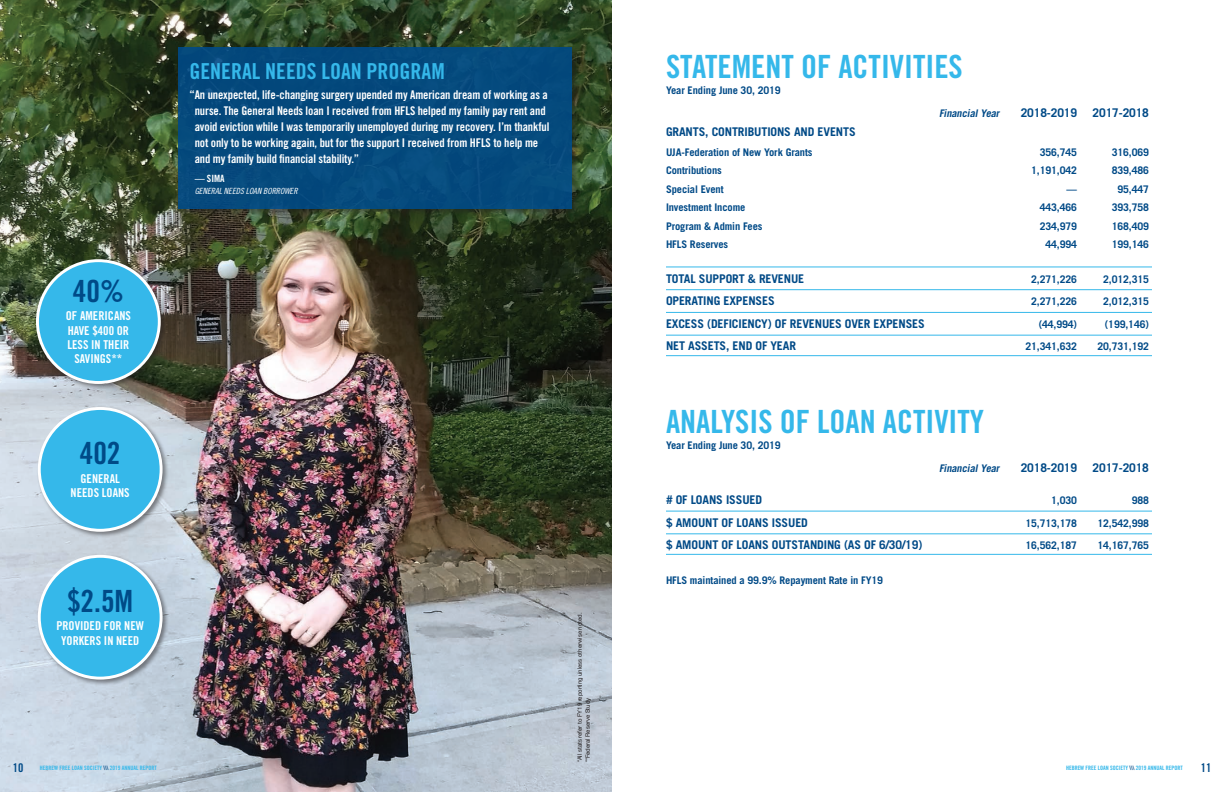
<style>
.page{position:relative;width:1224px;height:792px;background:#fff}
.page>*{position:absolute;margin:0;border:0;box-sizing:border-box;transform-origin:0 0}
.t1{font:32px "Trade Gothic Bold Cond Twenty";color:#35b8ea}
.t2{font:30.6px "Trade Gothic Bold Cond Twenty";color:#004a87}
.t3{font:22px "Trade Gothic Bold Cond Twenty";color:#35b8ea}
.t4{font:12.2px/14.3px "Trade Gothic Bold Cond Twenty";color:#fff;text-align:center}
.t5{font:12px/16px "Trade Gothic Bold Cond Twenty";letter-spacing:-.01em;color:#fff}
.comm_partners{font:700 12px "Trade Gothic";letter-spacing:-.01em;color:#004a87}
.t6{font:12px "Trade Gothic Bold Cond Twenty";color:#004a87}
.comm_partners-2{font:700 10.5px "Trade Gothic";letter-spacing:-.01em;color:#004a87}
.comm_partners-3{font:italic 700 10.5px "Trade Gothic";color:#004a87}
.t7{font:10px "Trade Gothic Bold Cond Twenty";color:#fff}
.t8{font:8.5px "Trade Gothic Cond Eighteen Obl";color:#fff}
.t9{font:6px "Trade Gothic Bold Cond Twenty";color:#35b8ea}
.t10{font:6px/8px "Helvetica Neue";letter-spacing:-.005em;color:#231f20}
.s1{color:#004a87}
</style>
<div class="page">
<img style="left:0;top:0;width:612px;height:792px">
<div style="left:176px;top:45px;width:405px;height:172px;background:#231f20;opacity:.5"></div>
<div style="left:179px;top:48px;width:393px;height:161px;background:#04497c"></div>
<div style="left:34px;top:257px;width:133px;height:133px;background:#231f20;opacity:.5"></div>
<div style="left:37px;top:261px;width:122px;height:122px;background:#35b8ea;border-radius:50%"></div>
<div style="left:36px;top:259px;width:125px;height:125px;border:3px solid #fff;border-radius:50%"></div>
<div style="left:36px;top:405px;width:133px;height:133px;background:#231f20;opacity:.5"></div>
<div style="left:39px;top:408px;width:122px;height:122px;background:#35b8ea;border-radius:50%"></div>
<div style="left:38px;top:407px;width:125px;height:125px;border:3px solid #fff;border-radius:50%"></div>
<div style="left:36px;top:553px;width:133px;height:133px;background:#231f20;opacity:.5"></div>
<div style="left:39px;top:556px;width:122px;height:122px;background:#35b8ea;border-radius:50%"></div>
<div style="left:38px;top:555px;width:125px;height:125px;border:3px solid #fff;border-radius:50%"></div>
<hr style="left:666px;top:267px;width:486px;height:1px;background:#35b8ea">
<hr style="left:666px;top:289px;width:486px;height:1px;background:#35b8ea">
<hr style="left:666px;top:312px;width:486px;height:1px;background:#35b8ea">
<hr style="left:666px;top:511px;width:486px;height:1px;background:#35b8ea">
<hr style="left:666px;top:335px;width:486px;height:1px;background:#35b8ea">
<hr style="left:666px;top:355px;width:486px;height:1px;background:#35b8ea">
<hr style="left:666px;top:534px;width:486px;height:1px;background:#35b8ea">
<hr style="left:666px;top:554px;width:486px;height:1px;background:#35b8ea">
<p class="t2" style="left:73px;top:272px;width:52px">40%</p>
<p class="t4" style="left:66px;top:309px;width:67px">OF AMERICANS<br>HAVE $400 OR<br>LESS IN THEIR<br>SAVINGS**</p>
<p class="t3" style="left:190px;top:58px;width:257px">GENERAL NEEDS LOAN PROGRAM</p>
<p class="t5" style="left:195px;top:87px;width:356px;text-indent:-5px">“An unexpected, life-changing surgery upended my American dream of working as a nurse. The General Needs loan I received from HFLS helped my family pay rent and avoid eviction while I was temporarily unemployed during my recovery. I’m thankful not only to be working again, but for the support I received from HFLS to help me and my family build financial stability.”</p>
<p class="t7" style="left:195px;top:173px;width:31px">— SIMA</p>
<p class="t8" style="left:195px;top:186px;width:104px">GENERAL NEEDS LOAN BORROWER</p>
<p class="t1" style="left:666px;top:48px;width:298px">STATEMENT OF ACTIVITIES</p>
<p class="comm_partners-2" style="left:666px;top:84px;width:116px">Year Ending June 30, 2019</p>
<p class="comm_partners-3" style="left:939px;top:107px;width:64px">FinancialYear</p>
<p class="comm_partners" style="left:1021px;top:106px;width:58px">2018-2019</p>
<p class="comm_partners" style="left:1093px;top:106px;width:58px">2017-2018</p>
<p class="comm_partners" style="left:666px;top:124px;width:191px">GRANTS, CONTRIBUTIONS AND EVENTS</p>
<p class="comm_partners-2" style="left:666px;top:146px;width:148px">UJA-Federation of New York Grants</p>
<p class="comm_partners-2" style="left:1040px;top:146px;width:39px">356,745</p>
<p class="comm_partners-2" style="left:1112px;top:146px;width:39px">316,069</p>
<p class="comm_partners-2" style="left:666px;top:164px;width:57px">Contributions</p>
<p class="comm_partners-2" style="left:1031px;top:164px;width:47px">1,191,042</p>
<p class="comm_partners-2" style="left:1112px;top:164px;width:39px">839,486</p>
<p class="comm_partners-2" style="left:666px;top:183px;width:59px">Special Event</p>
<p class="comm_partners-2" style="left:1067px;top:183px;width:12px">—</p>
<p class="comm_partners-2" style="left:1117px;top:183px;width:33px">95,447</p>
<p class="comm_partners-2" style="left:666px;top:201px;width:81px">Investment Income</p>
<p class="comm_partners-2" style="left:1040px;top:201px;width:39px">443,466</p>
<p class="comm_partners-2" style="left:1112px;top:201px;width:39px">393,758</p>
<p class="comm_partners-2" style="left:666px;top:220px;width:98px">Program &amp; Admin Fees</p>
<p class="comm_partners-2" style="left:1040px;top:220px;width:39px">234,979</p>
<p class="comm_partners-2" style="left:1112px;top:220px;width:39px">168,409</p>
<p class="comm_partners-2" style="left:666px;top:238px;width:64px">HFLS Reserves</p>
<p class="comm_partners-2" style="left:1046px;top:238px;width:33px">44,994</p>
<p class="comm_partners-2" style="left:1112px;top:238px;width:39px">199,146</p>
<p class="comm_partners" style="left:666px;top:271px;width:140px">TOTAL SUPPORT &amp; REVENUE</p>
<p class="comm_partners-2" style="left:1031px;top:273px;width:47px">2,271,226</p>
<p class="comm_partners-2" style="left:1103px;top:273px;width:47px">2,012,315</p>
<p class="comm_partners" style="left:666px;top:294px;width:110px">OPERATING EXPENSES</p>
<p class="comm_partners-2" style="left:1031px;top:295px;width:47px">2,271,226</p>
<p class="comm_partners-2" style="left:1103px;top:295px;width:47px">2,012,315</p>
<p class="comm_partners" style="left:666px;top:316px;width:260px">EXCESS (DEFICIENCY) OF REVENUES OVER EXPENSES</p>
<p class="comm_partners-2" style="left:1039px;top:318px;width:40px">(44,994)</p>
<p class="comm_partners-2" style="left:1105px;top:318px;width:46px">(199,146)</p>
<p class="comm_partners" style="left:666px;top:339px;width:132px">NET ASSETS, END OF YEAR</p>
<p class="comm_partners-2" style="left:1026px;top:340px;width:53px">21,341,632</p>
<p class="comm_partners-2" style="left:1097px;top:340px;width:53px">20,731,192</p>
<p class="t1" style="left:666px;top:402px;width:320px">ANALYSIS OF LOAN ACTIVITY</p>
<p class="comm_partners-2" style="left:666px;top:439px;width:116px">Year Ending June 30, 2019</p>
<p class="t2" style="left:80px;top:434px;width:42px">402</p>
<p class="t4" style="left:71px;top:471px;width:61px">GENERAL<br>NEEDS LOANS</p>
<p class="comm_partners-3" style="left:939px;top:461px;width:64px">FinancialYear</p>
<p class="comm_partners" style="left:1021px;top:460px;width:58px">2018-2019</p>
<p class="comm_partners" style="left:1093px;top:460px;width:58px">2017-2018</p>
<p class="comm_partners" style="left:666px;top:492px;width:98px"># OF LOANS ISSUED</p>
<p class="comm_partners-2" style="left:1051px;top:494px;width:27px">1,030</p>
<p class="comm_partners-2" style="left:1132px;top:494px;width:19px">988</p>
<p class="comm_partners" style="left:666px;top:515px;width:143px">$ AMOUNT OF LOANS ISSUED</p>
<p class="comm_partners-2" style="left:1026px;top:516px;width:53px">15,713,178</p>
<p class="comm_partners-2" style="left:1097px;top:516px;width:53px">12,542,998</p>
<p class="comm_partners" style="left:666px;top:537px;width:258px">$ AMOUNT OF LOANS OUTSTANDING (AS OF 6/30/19)</p>
<p class="comm_partners-2" style="left:1026px;top:539px;width:53px">16,562,187</p>
<p class="comm_partners-2" style="left:1097px;top:539px;width:53px">14,167,765</p>
<p class="comm_partners-2" style="left:666px;top:574px;width:218px">HFLS maintained a 99.9% Repayment Rate in FY19</p>
<p class="t2" style="left:67px;top:582px;width:68px">$2.5M</p>
<p class="t4" style="left:56px;top:619px;width:89px">PROVIDED FOR NEW<br>YORKERS IN NEED</p>
<p class="t10" style="left:576px;top:762px;width:151px;rotate:-90deg">*All stats refer to FY19 reporting unless otherwise noted. **Federal Reserve Study</p>
<p class="t6" style="left:13px;top:760px;width:12px">10</p>
<p class="t9" style="left:40px;top:764px;width:118px">HEBREW FREE LOAN SOCIETY <span class="s1">\\\</span> 2019 ANNUAL REPORT</p>
<p class="t9" style="left:1066px;top:764px;width:118px">HEBREW FREE LOAN SOCIETY <span class="s1">\\\</span> 2019 ANNUAL REPORT</p>
<p class="t6" style="left:1201px;top:760px;width:12px">11</p>
</div>
